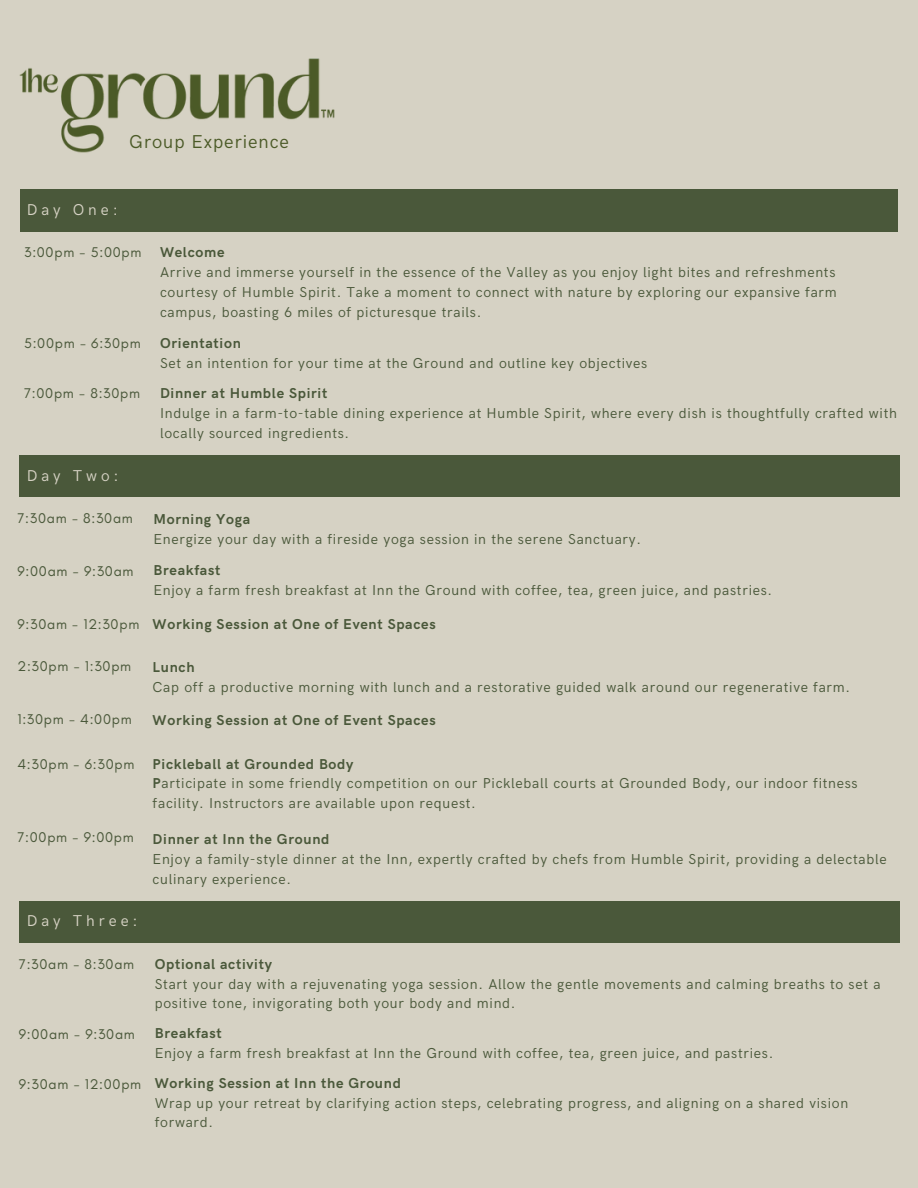
<style>
.page{position:relative;width:918px;height:1188px;background:#d6d2c4}
.page>*{position:absolute;margin:0;border:0;box-sizing:border-box;transform-origin:0 0}
.t1{font:18.75px "HK Grotesk";letter-spacing:.05em;color:#4b5a27}
.t2{font:15.75px "HK Grotesk";letter-spacing:.25em;color:#d6d2c4}
.t3{font:14.4px/20px "HK Grotesk";letter-spacing:.05em;color:#4a583a}
.t4{font:700 14.4px "HK Grotesk";letter-spacing:.05em;color:#4a583a}
.t5{font:14.4px "Glacial Indifference";letter-spacing:.05em;color:#4a583a}
.s1{font-weight:700}
</style>
<div class="page">
<img style="left:19px;top:58px;width:316px;height:95px">
<div style="left:20px;top:190px;width:878px;height:41px;background:#4a583a"></div>
<div style="left:19px;top:456px;width:880px;height:41px;background:#4a583a"></div>
<div style="left:19px;top:901px;width:880px;height:41px;background:#4a583a"></div>
<h1 class="t1" style="left:129px;top:131px;width:161px">Group Experience</h1>
<p class="t2" style="left:27px;top:201px;width:93px">Day One:</p>
<p class="t5" style="left:24px;top:244px;width:119px">3:00pm - 5:00pm</p>
<p class="t4" style="left:160px;top:244px;width:66px">Welcome</p>
<p class="t3" style="left:160px;top:263px;width:678px;text-align:justify">Arrive and immerse yourself in the essence of the Valley as you enjoy light bites and refreshments courtesy of Humble Spirit. Take a moment to connect with nature by exploring our expansive farm campus, boasting 6 miles of picturesque trails.</p>
<p class="t5" style="left:24px;top:334px;width:118px">5:00pm - 6:30pm</p>
<p class="t4" style="left:160px;top:335px;width:82px">Orientation</p>
<p class="t3" style="left:160px;top:353px;width:489px">Set an intention for your time at the Ground and outline key objectives</p>
<p class="t5" style="left:24px;top:384px;width:117px">7:00pm - 8:30pm</p>
<p class="t2" style="left:27px;top:466px;width:94px">Day Two:</p>
<p class="t5" style="left:18px;top:509px;width:117px">7:30am - 8:30am</p>
<p class="t4" style="left:160px;top:385px;width:169px">Dinner at Humble Spirit</p>
<p class="t3" style="left:160px;top:404px;width:739px">Indulge in a farm-to-table dining experience at Humble Spirit, where every dish is thoughtfully crafted with locally sourced ingredients.</p>
<p class="t4" style="left:153px;top:511px;width:98px">Morning Yoga</p>
<p class="t3" style="left:153px;top:530px;width:489px">Energize your day with a fireside yoga session in the serene Sanctuary.</p>
<p class="t5" style="left:18px;top:562px;width:118px">9:00am - 9:30am</p>
<p class="t4" style="left:153px;top:562px;width:69px">Breakfast</p>
<p class="t3" style="left:153px;top:581px;width:620px">Enjoy a farm fresh breakfast at Inn the Ground with coffee, tea, green juice, and pastries.</p>
<h2 class="t5" style="left:18px;top:616px;width:123px">9:30am - 12:30pm</h2>
<p class="t4" style="left:153px;top:616px;width:285px">Working Session at One of Event Spaces</p>
<p class="t4" style="left:153px;top:660px;width:43px">Lunch</p>
<p class="t3" style="left:153px;top:677px;width:699px">Cap off a productive morning with lunch and a restorative guided walk around our regenerative farm.</p>
<p class="t5" style="left:18px;top:657px;width:115px">2:30pm - 1:30pm</p>
<p class="t5" style="left:18px;top:710px;width:116px">1:30pm - 4:00pm</p>
<p class="t4" style="left:153px;top:712px;width:285px">Working Session at One of Event Spaces</p>
<h2 class="t5" style="left:18px;top:755px;width:118px">4:30pm - 6:30pm</h2>
<p class="t4" style="left:153px;top:756px;width:202px">Pickleball at Grounded Body</p>
<p class="t3" style="left:153px;top:774px;width:707px"><span class="s1">P</span>articipate in some friendly competition on our Pickleball courts at Grounded Body, our indoor fitness facility. Instructors are available upon request.</p>
<p class="t4" style="left:153px;top:831px;width:178px">Dinner at Inn the Ground</p>
<p class="t3" style="left:153px;top:849px;width:736px">Enjoy a family-style dinner at the Inn, expertly crafted by chefs from Humble Spirit, providing a delectable culinary experience.</p>
<p class="t5" style="left:18px;top:828px;width:118px">7:00pm - 9:00pm</p>
<p class="t2" style="left:27px;top:912px;width:113px">Day Three:</p>
<p class="t5" style="left:19px;top:955px;width:117px">7:30am - 8:30am</p>
<p class="t4" style="left:155px;top:956px;width:119px">Optional activity</p>
<p class="t3" style="left:155px;top:974px;width:727px">Start your day with a rejuvenating yoga session. Allow the gentle movements and calming breaths to set a positive tone, invigorating both your body and mind.</p>
<p class="t5" style="left:19px;top:1025px;width:118px">9:00am - 9:30am</p>
<p class="t4" style="left:155px;top:1025px;width:69px">Breakfast</p>
<p class="t3" style="left:155px;top:1044px;width:620px">Enjoy a farm fresh breakfast at Inn the Ground with coffee, tea, green juice, and pastries.</p>
<p class="t4" style="left:155px;top:1076px;width:248px">Working Session at Inn the Ground</p>
<p class="t3" style="left:155px;top:1094px;width:695px;line-height:19.2px">Wrap up your retreat by clarifying action steps, celebrating progress, and aligning on a shared vision forward.</p>
<p class="t5" style="left:19px;top:1076px;width:124px">9:30am - 12:00pm</p>
</div>
